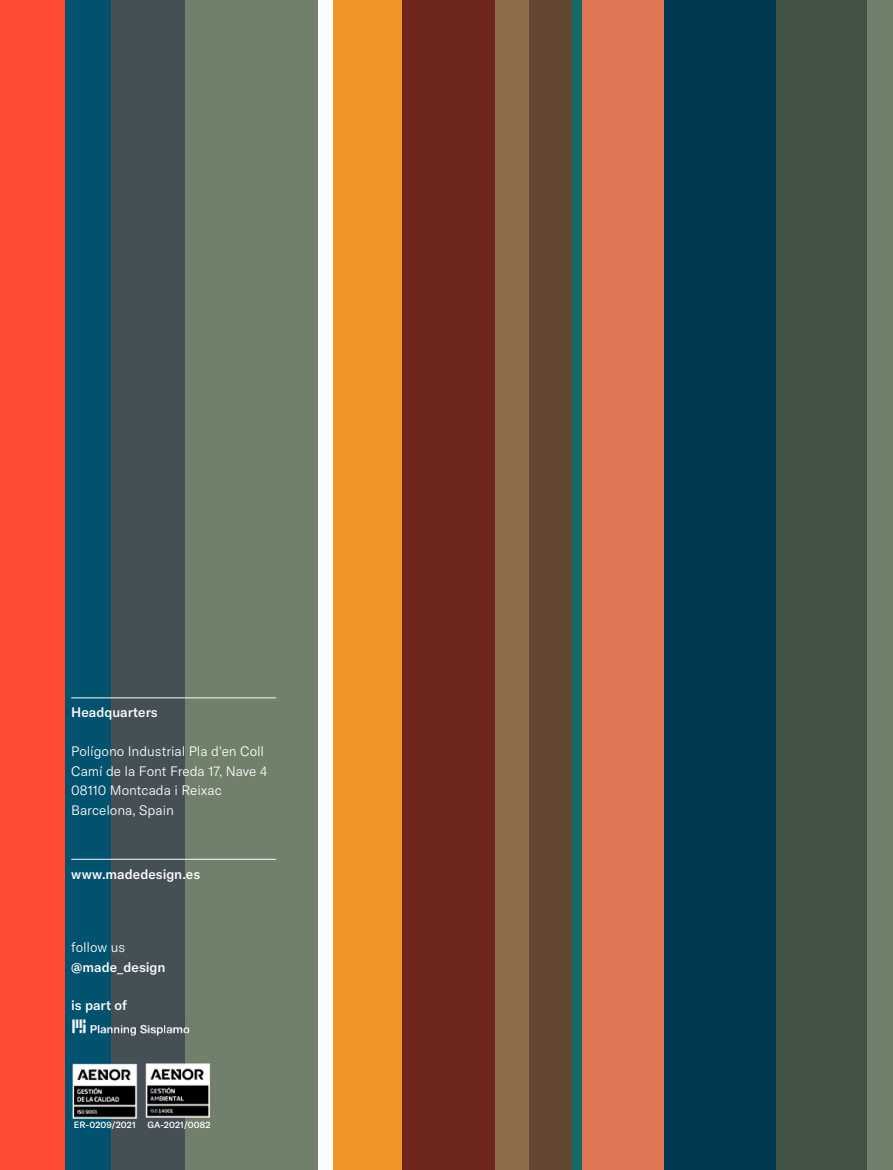
<style>
.page{position:relative;width:893px;height:1170px;background:#fff}
.page>*{position:absolute;margin:0;border:0;box-sizing:border-box;transform-origin:0 0}
.t1{font:300 13.5px/19.5px "GT America";letter-spacing:-.005em;color:#fcfcfc}
.t2{font:500 13.5px "GT America";color:#fcfcfc}
.t3{font:500 9px "GT America";letter-spacing:.015em;color:#fcfcfc}
</style>
<div class="page">
<div style="left:0;top:0;width:67px;height:1169px;background:#ff4b31"></div>
<div style="left:65px;top:0;width:46px;height:1169px;background:#00526e"></div>
<div style="left:111px;top:0;width:74px;height:1169px;background:#455056"></div>
<div style="left:185px;top:0;width:134px;height:1169px;background:#70806a"></div>
<div style="left:333px;top:0;width:69px;height:1169px;background:#f09425"></div>
<div style="left:402px;top:0;width:94px;height:1169px;background:#6d251d"></div>
<div style="left:496px;top:0;width:33px;height:1169px;background:#8f6d4a"></div>
<div style="left:529px;top:0;width:43px;height:1169px;background:#634631"></div>
<div style="left:572px;top:0;width:11px;height:1169px;background:#146a6b"></div>
<div style="left:583px;top:0;width:81px;height:1169px;background:#df7654"></div>
<div style="left:664px;top:0;width:112px;height:1169px;background:#003751"></div>
<div style="left:776px;top:0;width:91px;height:1169px;background:#425345"></div>
<hr style="left:71px;top:697px;width:205px;height:1px;background:#fcfcfc">
<hr style="left:71px;top:858px;width:205px;height:1px;background:#fcfcfc">
<div style="left:867px;top:0;width:26px;height:1169px;background:#70806a"></div>
<img style="left:72px;top:1019px;width:118px;height:17px">
<img style="left:145px;top:1063px;width:66px;height:55px">
<img style="left:72px;top:1063px;width:66px;height:55px">
<p class="t2" style="left:71px;top:704px;width:88px">Headquarters</p>
<p class="t1" style="left:71px;top:741px;width:198px">Polígono Industrial Pla d'en Coll<br>Camí de la Font Freda 17, Nave 4<br>08110 Montcada i Reixac<br>Barcelona, Spain</p>
<p class="t2" style="left:71px;top:865px;width:131px">www.madedesign.es</p>
<p class="t1" style="left:71px;top:937px;width:55px">follow us</p>
<p class="t2" style="left:71px;top:958px;width:96px">@made_design</p>
<p class="t2" style="left:71px;top:997px;width:57px">is part of</p>
<p class="t3" style="left:74px;top:1118px;width:63px">ER-0209/2021</p>
<p class="t3" style="left:147px;top:1118px;width:65px">GA-2021/0082</p>
</div>
